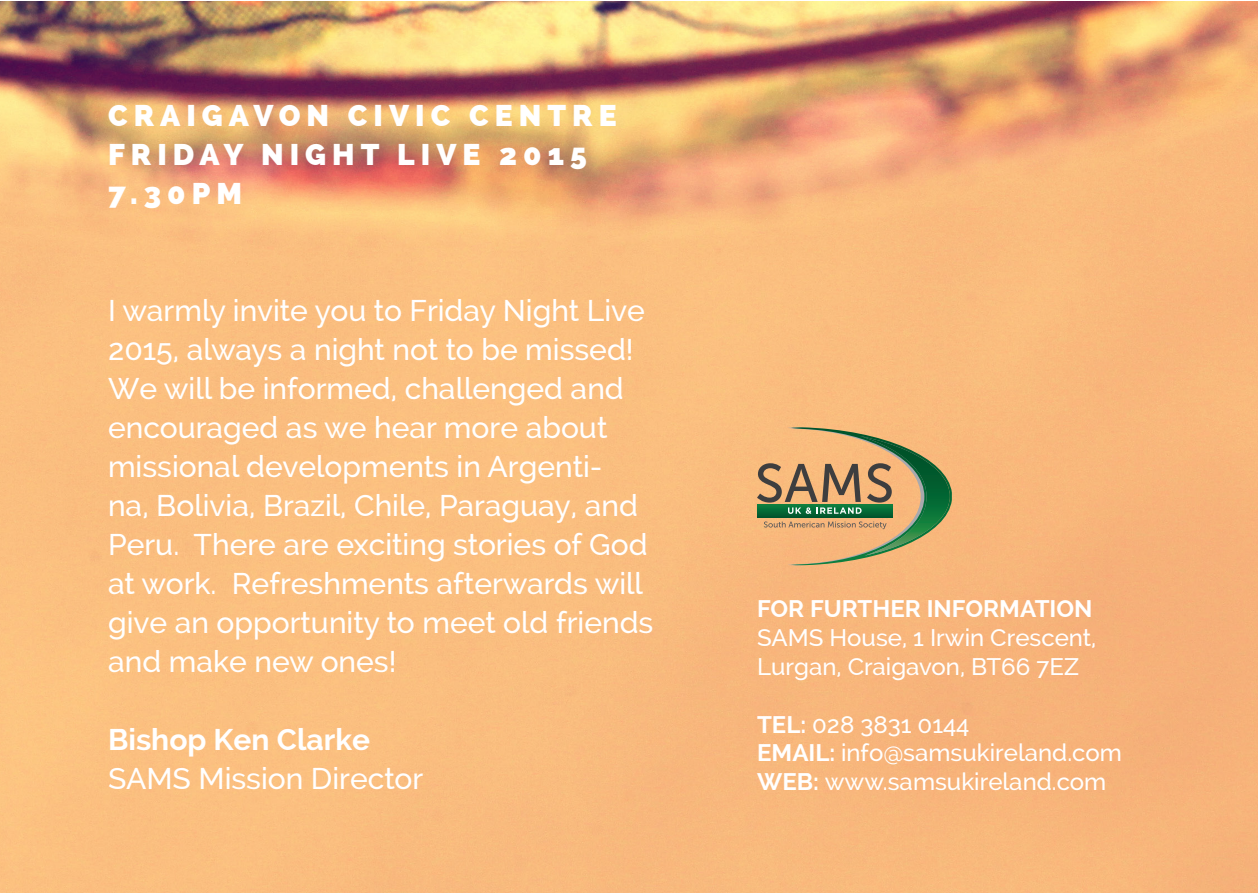
<style>
.page{position:relative;width:1259px;height:893px;background:#fff}
.page>*{position:absolute;margin:0;border:0;box-sizing:border-box;transform-origin:0 0}
.t1{font:500 30px/39px "Raleway";color:#fff}
.t2{font:800 30px/39px "Raleway";letter-spacing:.2em;color:#fff}
.t3{font:700 30px "Raleway";color:#fff}
.t4{font:500 24px/28.8px "Raleway";color:#fff}
.t5{font:700 24px "Raleway";color:#fff}
.s1{font-weight:700}
</style>
<div class="page">
<img style="left:0;top:2px;width:1257px;height:891px">
<svg style="left:757px;top:427px;width:195px;height:138px;background:#cca570"></svg>
<img style="left:860px;top:436px;width:90px;height:120px">
<p class="t2" style="left:108px;top:96px;width:510px">CRAIGAVON CIVIC CENTRE<br>FRIDAY NIGHT LIVE 2015<br>7.30PM</p>
<p class="t1" style="left:108px;top:291px;width:547px">I warmly invite you to Friday Night Live 2015, always a night not to be missed!<br>We will be informed, challenged and encouraged as we hear more about missional developments in Argenti-<br>na, Bolivia, Brazil, Chile, Paraguay, and Peru. There are exciting stories of God at work. Refreshments afterwards will give an opportunity to meet old friends and make new ones!</p>
<p class="t3" style="left:108px;top:722px;width:264px">Bishop Ken Clarke</p>
<p class="t1" style="left:108px;top:759px;width:317px">SAMS Mission Director</p>
<p class="t5" style="left:757px;top:595px;width:337px">FOR FURTHER INFORMATION</p>
<p class="t4" style="left:757px;top:623px;width:341px">SAMS House, 1 Irwin Crescent,<br>Lurgan, Craigavon, BT66 7EZ</p>
<p class="t4" style="left:757px;top:710px;width:366px"><span class="s1">TEL:</span> 028 3831 0144<br><span class="s1">EMAIL:</span> info@samsukireland.com<br><span class="s1">WEB:</span> www.samsukireland.com</p>
</div>
